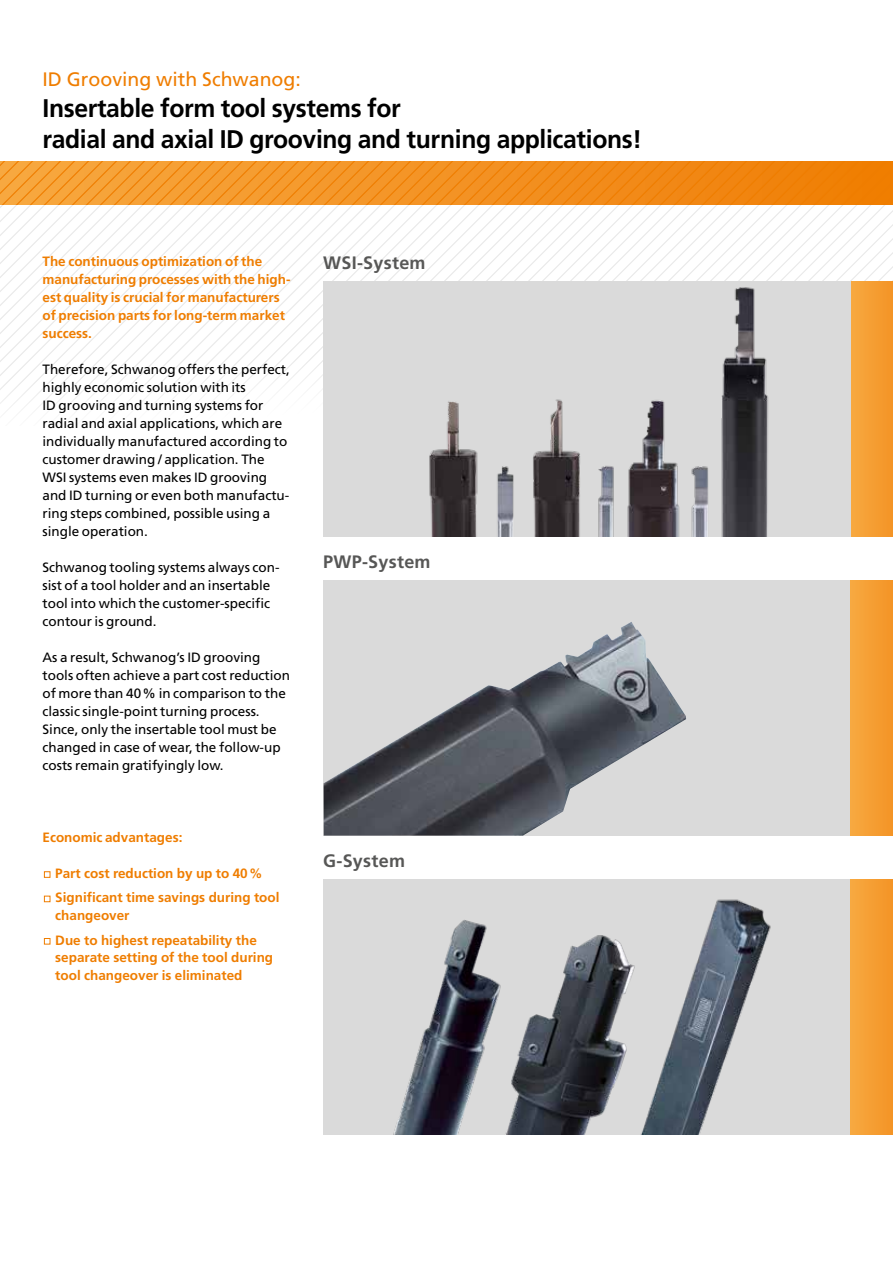
<style>
.page{position:relative;width:893px;height:1263px;background:#fff}
.page>*{position:absolute;margin:0;border:0;box-sizing:border-box;transform-origin:0 0}
.t1{font:700 25.5px/30.6px "Frutiger";letter-spacing:-.015em;color:#000}
.t2{font:19.5px "Frutiger";color:#ef7d00}
.t3{font:700 18px "Frutiger";letter-spacing:.015em;color:#575756}
.t4{font:13.5px/18px "Frutiger";color:#000}
.t5{font:700 13.5px/18px "Frutiger";color:#ef7d00}
</style>
<div class="page">
<svg style="left:0;top:162px;width:893px;height:246px"></svg>
<div style="left:850px;top:282px;width:43px;height:255px;background:linear-gradient(to right,#f7a941,#f49426)"></div>
<div style="left:323px;top:282px;width:527px;height:255px;background:#dadada"></div>
<img style="left:429px;top:287px;width:340px;height:250px">
<div style="left:323px;top:879px;width:527px;height:255px;background:#dadada"></div>
<img style="left:393px;top:899px;width:378px;height:235px">
<div style="left:850px;top:879px;width:43px;height:255px;background:linear-gradient(to right,#f7a941,#f49426)"></div>
<div style="left:323px;top:580px;width:527px;height:256px;background:#dadada"></div>
<img style="left:324px;top:622px;width:362px;height:214px">
<div style="left:850px;top:580px;width:43px;height:256px;background:linear-gradient(to right,#f7a941,#f49426)"></div>
<div style="left:44px;top:871px;width:6px;height:7px;border:1px solid #ef7d00"></div>
<svg style="left:44px;top:896px;width:6px;height:6px"></svg>
<svg style="left:44px;top:938px;width:6px;height:6px"></svg>
<h2 class="t2" style="left:43px;top:68px;width:260px">ID Grooving with Schwanog:</h2>
<h1 class="t1" style="left:43px;top:93px;width:601px">Insertable form tool systems for<br>radial and axial ID grooving and turning applications!</h1>
<p class="t5" style="left:43px;top:252px;width:250px">The continuous optimization of the manufacturing processes with the high&shy;est quality is crucial for manufacturers of precision parts for long-term market success.</p>
<p class="t4" style="left:43px;top:360px;width:249px">Therefore, Schwanog offers the perfect, highly economic solution with its<br>ID grooving and turning systems for radial and axial applications, which are individually manufactured according to customer drawing / application. The WSI systems even makes ID grooving and ID turning or even both manufactu&shy;ring steps combined, possible using a single operation.</p>
<p class="t4" style="left:43px;top:558px;width:239px">Schwanog tooling systems always con&shy;sist of a tool holder and an insertable tool into which the customer-specific contour is ground.</p>
<p class="t4" style="left:43px;top:648px;width:249px">As a result, Schwanog’s ID grooving tools often achieve a part cost reduction of more than 40% in comparison to the classic single-point turning process.<br>Since, only the insertable tool must be changed in case of wear, the follow-up costs remain gratifyingly low.</p>
<p class="t5" style="left:43px;top:828px;width:141px">Economic advantages:</p>
<p class="t5" style="left:55px;top:861px;width:226px;line-height:24.5px">Part cost reduction by up to 40%<br>Significant time savings during tool</p>
<p class="t5" style="left:55px;top:903px;width:203px;line-height:24.5px">changeover<br>Due to highest repeatability the</p>
<p class="t5" style="left:55px;top:949px;width:219px">separate setting of the tool during tool changeover is eliminated</p>
<h3 class="t3" style="left:323px;top:252px;width:104px">WSI-System</h3>
<h3 class="t3" style="left:323px;top:551px;width:109px">PWP-System</h3>
<h3 class="t3" style="left:323px;top:850px;width:83px">G-System</h3>
</div>
